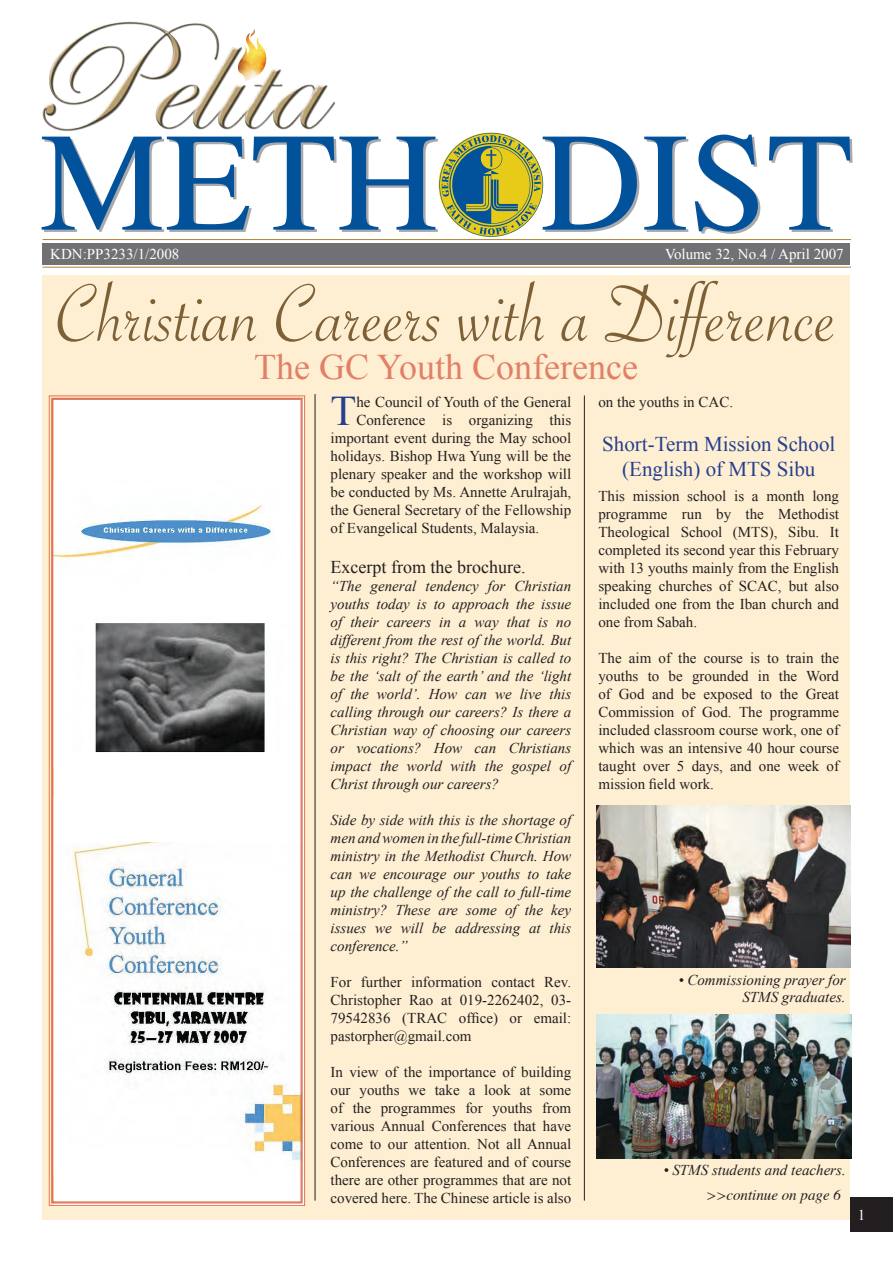
<style>
.page{position:relative;width:893px;height:1263px;background:#fff}
.page>*{position:absolute;margin:0;border:0;box-sizing:border-box;transform-origin:0 0}
.t1{font:87px "Savoye Let Plain";color:#7e6037}
.t2{font:42.15px "Times New Roman";color:#253f8e}
.t3{font:36px "Times New Roman";color:#e18066}
.t4{font:21px/25.2px "Times New Roman";color:#253f8e;text-align:center}
.t5{font:18px "Times New Roman";color:#231f20}
.t6{font:15px/18px "Times New Roman";color:#231f20;text-align:justify}
.t7{font:italic 15px/18px "Times New Roman";color:#231f20;text-align:justify}
.t8{font:15px "Times New Roman";color:#fff}
.t9{font:italic 15px "Times";color:#231f20}
</style>
<div class="page">
<div style="left:43px;top:275px;width:807px;height:945px;background:#feefd2"></div>
<div style="left:850px;top:1197px;width:43px;height:35px;background:#231f20"></div>
<div style="left:43px;top:243px;width:807px;height:21px;background:#717074"></div>
<hr style="left:43px;top:239px;width:808px;height:1px;background:#af8435">
<svg style="left:473px;top:133px;width:35px;height:104px"></svg>
<hr style="left:43px;top:267px;width:808px;height:1px;background:#af8435">
<svg style="left:42px;top:135px;width:808px;height:97px"></svg>
<img style="left:42px;top:21px;width:334px;height:143px">
<img style="left:237px;top:29px;width:32px;height:56px">
<hr style="left:584px;top:395px;width:1px;height:805px;background:#231f20">
<hr style="left:315px;top:394px;width:1px;height:806px;background:#231f20">
<img style="left:597px;top:806px;width:253px;height:161px">
<img style="left:597px;top:1014px;width:254px;height:144px">
<svg style="left:49px;top:395px;width:256px;height:811px;background:#e6e7e7"></svg>
<div style="left:51px;top:398px;width:252px;height:805px;border:2px solid #e18066"></div>
<p class="t8" style="left:50px;top:245px;width:131px">KDN:PP3233/1/2008</p>
<p class="t8" style="left:665px;top:245px;width:180px">Volume 32, No.4 / April 2007</p>
<h1 class="t1" style="left:56px;top:256px;width:782px">Christian Careers with a Difference</h1>
<h3 class="t3" style="left:254px;top:347px;width:385px">The GC Youth Conference</h3>
<h2 class="t2" style="left:331px;top:387px;width:27px">T</h2>
<p class="t6" style="left:356px;top:393px;width:216px">he Council of Youth of the General</p>
<p class="t6" style="left:356px;top:411px;width:216px">Conference is organizing this</p>
<p class="t6" style="left:331px;top:429px;width:242px">important event during the May school</p>
<p class="t6" style="left:331px;top:447px;width:242px">holidays. Bishop Hwa Yung will be the</p>
<p class="t6" style="left:331px;top:465px;width:242px">plenary speaker and the workshop will</p>
<p class="t6" style="left:331px;top:483px;width:242px">be conducted by Ms. Annette Arulrajah,</p>
<p class="t6" style="left:331px;top:501px;width:242px">the General Secretary of the Fellowship</p>
<p class="t6" style="left:331px;top:519px;width:210px">of Evangelical Students, Malaysia.</p>
<p class="t5" style="left:331px;top:556px;width:196px">Excerpt from the brochure.</p>
<p class="t7" style="left:331px;top:577px;width:242px">“The general tendency for Christian youths today is to approach the issue of their careers in a way that is no different from the rest of the world. But is this right? The Christian is called to be the ‘salt of the earth’ and the ‘light of the world’. How can we live this calling through our careers? Is there a Christian way of choosing our careers or vocations? How can Christians impact the world with the gospel of Christ through our careers?</p>
<p class="t7" style="left:331px;top:811px;width:242px">Side by side with this is the shortage of men and women in the full-time Christian ministry in the Methodist Church. How can we encourage our youths to take up the challenge of the call to full-time ministry? These are some of the key issues we will be addressing at this conference.”</p>
<p class="t6" style="left:331px;top:973px;width:242px">For further information contact Rev.<br>Christopher Rao at 01 9-2262402, 03- 79542836 (TRAC office) or email: pastorpher@gmail.com</p>
<p class="t6" style="left:331px;top:1063px;width:242px">In view of the importance of building our youths we take a look at some of the programmes for youths from various Annual Conferences that have come to our attention. Not all Annual Conferences are featured and of course there are other programmes that are not covered here. The Chinese article is also</p>
<p class="t6" style="left:598px;top:393px;width:136px">on the youths in CAC.</p>
<h3 class="t4" style="left:602px;top:431px;width:235px">Short-Term Mission School (English) of MTS Sibu</h3>
<p class="t6" style="left:598px;top:487px;width:242px">This mission school is a month long programme run by the Methodist Theological School (MTS), Sibu. It completed its second year this February with 1 3 youths mainly from the English speaking churches of SCAC, but also included one from the Iban church and one from Sabah.</p>
<p class="t6" style="left:598px;top:649px;width:242px">The aim of the course is to train the youths to be grounded in the Word of God and be exposed to the Great Commission of God. The programme included classroom course work, one of which was an intensive 40 hour course taught over 5 days, and one week of mission field work.</p>
<p class="t7" style="left:678px;top:972px;width:169px;line-height:16.5px;text-align:right">• Commissioning prayer for<br>STMS graduates.</p>
<p class="t7" style="left:663px;top:1160px;width:184px">• STMS students and teachers.</p>
<p class="t9" style="left:706px;top:1181px;width:136px">&gt;&gt;continue on page 6</p>
<p class="t8" style="left:858px;top:1206px;width:5px">1</p>
</div>
